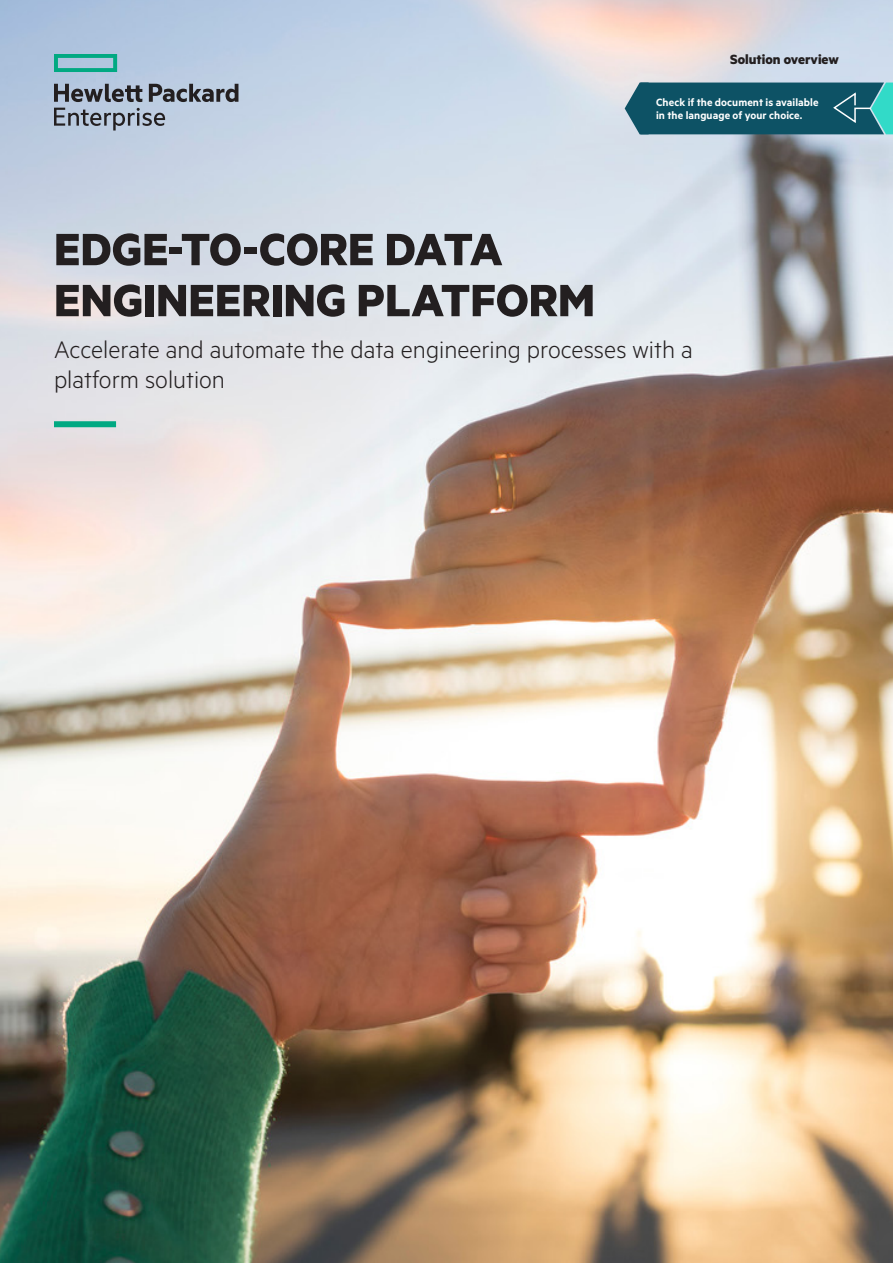
<style>
.page{position:relative;width:893px;height:1263px;background:#fff}
.page>*{position:absolute;margin:0;border:0;box-sizing:border-box;transform-origin:0 0}
.Headline_MetricHPE_B{font:700 51px/51px "Metric HPE";color:#231f20}
.Cover_Subhead_Metric{font:300 27px/30px "Metric HPE";color:#231f20}
.Descriptor_MetricHPE{font:700 15px "Metric HPE";color:#231f20}
.Sidebar_header_Metri{font:600 12px/13.5px "Metric HPE";letter-spacing:.005em;color:#fff}
</style>
<div class="page">
<img style="left:0;top:0;width:893px;height:1263px">
<div style="left:54px;top:421px;width:62px;height:6px;background:#01a982"></div>
<svg style="left:54px;top:54px;width:63px;height:18px"></svg>
<svg style="left:54px;top:84px;width:184px;height:47px;background:#95a0b0"></svg>
<svg style="left:625px;top:83px;width:268px;height:51px;background:#185f70"></svg>
<p class="Descriptor_MetricHPE" style="left:730px;top:50px;width:110px">Solution overview</p>
<p class="Sidebar_header_Metri" style="left:656px;top:95px;width:164px">Check if the document is available in the language of your choice.</p>
<p class="Headline_MetricHPE_B" style="left:54px;top:222px;width:542px">EDGE-TO-CORE DATA<br>ENGINEERING PLATFORM</p>
<p class="Cover_Subhead_Metric" style="left:54px;top:334px;width:640px">Accelerate and automate the data engineering processes with a platform solution</p>
</div>
